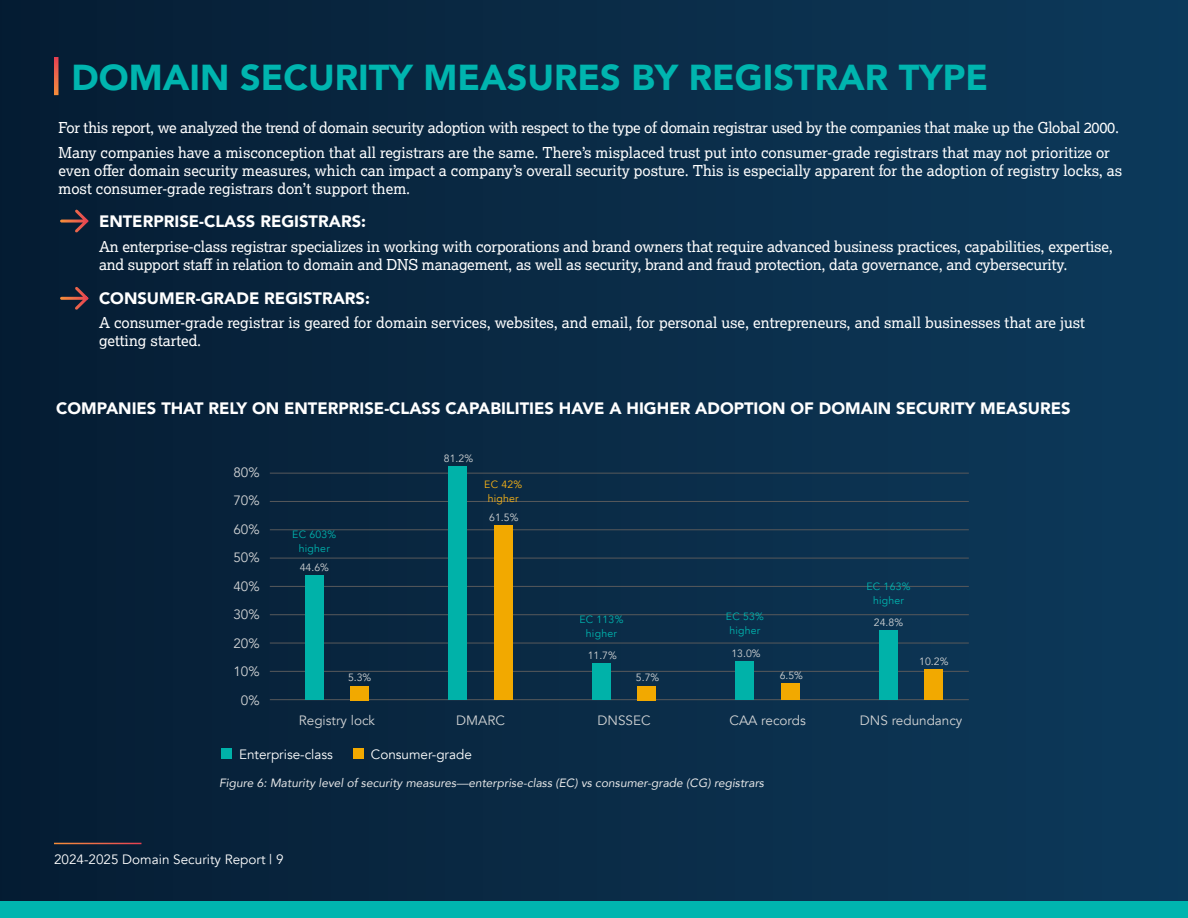
<style>
.page{position:relative;width:1188px;height:918px;background:#fff}
.page>*{position:absolute;margin:0;border:0;box-sizing:border-box;transform-origin:0 0}
.t1{font:900 36px "Avenir";color:#00b5af}
.t2{font:900 16.5px "Avenir";color:#fff}
.t3{font:15px/18px "Lexia";letter-spacing:-.01em;color:#fff}
.t4{font:13.5px/28.5px "Avenir";color:#d1d3d4;text-align:center}
.t5{font:13.5px "Avenir";color:#fff}
.t6{font:italic 12px "Avenir";color:#e6e7e8}
.t7{font:10.5px "Avenir";color:#d1d3d4}
.t8{font:10.5px/14.1px "Avenir";letter-spacing:.02em;color:#00b5af;text-align:center}
.t9{font:10.5px/14.1px "Avenir";letter-spacing:.02em;color:#fcb515;text-align:center}
</style>
<div class="page">
<div style="left:0;top:0;width:1188px;height:918px;background:linear-gradient(to right,#061c32,#0e3a5b)"></div>
<div style="left:0;top:901px;width:1188px;height:17px;background:#00b5af"></div>
<hr style="left:54px;top:843px;width:87px;height:1px;background:#fff">
<svg style="left:54px;top:57px;width:4px;height:38px"></svg>
<svg style="left:59px;top:207px;width:32px;height:28px"></svg>
<svg style="left:59px;top:284px;width:32px;height:29px"></svg>
<hr style="left:270px;top:699px;width:699px;height:1px;background:#58595b">
<hr style="left:270px;top:671px;width:699px;height:1px;background:#58595b">
<hr style="left:270px;top:643px;width:699px;height:1px;background:#58595b">
<hr style="left:270px;top:614px;width:699px;height:1px;background:#58595b">
<hr style="left:270px;top:586px;width:699px;height:1px;background:#58595b">
<hr style="left:270px;top:558px;width:699px;height:1px;background:#58595b">
<hr style="left:270px;top:529px;width:699px;height:1px;background:#58595b">
<hr style="left:270px;top:501px;width:699px;height:1px;background:#58595b">
<hr style="left:270px;top:473px;width:699px;height:1px;background:#58595b">
<div style="left:305px;top:575px;width:19px;height:125px;background:#00b2a9"></div>
<div style="left:350px;top:686px;width:19px;height:14px;background:#f2a900"></div>
<div style="left:449px;top:467px;width:18px;height:233px;background:#00b2a9"></div>
<div style="left:494px;top:526px;width:19px;height:174px;background:#f2a900"></div>
<div style="left:592px;top:663px;width:19px;height:37px;background:#00b2a9"></div>
<div style="left:637px;top:686px;width:19px;height:14px;background:#f2a900"></div>
<div style="left:736px;top:662px;width:18px;height:38px;background:#00b2a9"></div>
<div style="left:781px;top:683px;width:19px;height:17px;background:#f2a900"></div>
<div style="left:879px;top:631px;width:19px;height:69px;background:#00b2a9"></div>
<div style="left:925px;top:669px;width:18px;height:31px;background:#f2a900"></div>
<div style="left:222px;top:748px;width:10px;height:11px;background:#00b2a9"></div>
<div style="left:353px;top:748px;width:11px;height:11px;background:#f2a900"></div>
<h1 class="t1" style="left:72px;top:47px;width:918px">DOMAIN SECURITY MEASURES BY REGISTRAR TYPE</h1>
<p class="t3" style="left:58px;top:115px;width:1062px;line-height:24.8px">For this report, we analyzed the trend of domain security adoption with respect to the type of domain registrar used by the companies that make up the Global 2000.<br>Many companies have a misconception that all registrars are the same. There’s misplaced trust put into consumer-grade registrars that may not prioritize or</p>
<p class="t3" style="left:58px;top:161px;width:1065px">even offer domain security measures, which can impact a company’s overall security posture. This is especially apparent for the adoption of registry locks, as most consumer-grade registrars don’t support them.</p>
<p class="t2" style="left:99px;top:208px;width:269px">ENTERPRISE-CLASS REGISTRARS:</p>
<p class="t3" style="left:99px;top:237px;width:1016px">An enterprise-class registrar specializes in working with corporations and brand owners that require advanced business practices, capabilities, expertise, and support staff in relation to domain and DNS management, as well as security, brand and fraud protection, data governance, and cybersecurity.</p>
<p class="t2" style="left:99px;top:284px;width:272px">CONSUMER-GRADE REGISTRARS:</p>
<p class="t3" style="left:99px;top:313px;width:988px">A consumer-grade registrar is geared for domain services, websites, and email, for personal use, entrepreneurs, and small businesses that are just getting started.</p>
<p class="t2" style="left:56px;top:395px;width:1016px">COMPANIES THAT RELY ON ENTERPRISE-CLASS CAPABILITIES HAVE A HIGHER ADOPTION OF DOMAIN SECURITY MEASURES</p>
<p class="t4" style="left:233px;top:458px;width:28px">80%<br>70%<br>60%<br>50%<br>40%<br>30%<br>20%<br>10%<br>0%</p>
<p class="t8" style="left:292px;top:527px;width:46px">EC 603% higher</p>
<p class="t7" style="left:300px;top:561px;width:31px">44.6%</p>
<p class="t7" style="left:348px;top:672px;width:25px">5.3%</p>
<p class="t7" style="left:444px;top:452px;width:31px">81.2%</p>
<p class="t9" style="left:484px;top:477px;width:40px">EC 42% higher</p>
<p class="t7" style="left:489px;top:511px;width:31px">61.5%</p>
<p class="t8" style="left:579px;top:612px;width:46px">EC 113% higher</p>
<p class="t8" style="left:726px;top:609px;width:40px">EC 53% higher</p>
<p class="t7" style="left:588px;top:649px;width:31px">11.7%</p>
<p class="t7" style="left:731px;top:647px;width:31px">13.0%</p>
<p class="t7" style="left:636px;top:671px;width:25px">5.7%</p>
<p class="t7" style="left:780px;top:669px;width:25px">6.5%</p>
<p class="t8" style="left:866px;top:580px;width:46px">EC 163% higher</p>
<p class="t7" style="left:874px;top:616px;width:31px">24.8%</p>
<p class="t7" style="left:919px;top:655px;width:31px">10.2%</p>
<p class="t4" style="left:299px;top:707px;width:78px">Registry lock</p>
<p class="t4" style="left:456px;top:707px;width:50px">DMARC</p>
<p class="t4" style="left:598px;top:707px;width:55px">DNSSEC</p>
<p class="t4" style="left:730px;top:707px;width:78px">CAA records</p>
<p class="t4" style="left:860px;top:707px;width:104px">DNS redundancy</p>
<p class="t5" style="left:239px;top:746px;width:95px">Enterprise-class</p>
<p class="t5" style="left:371px;top:746px;width:103px">Consumer-grade</p>
<p class="t6" style="left:219px;top:775px;width:546px">Figure 6: Maturity level of security measures—enterprise-class (EC) vs consumer-grade (CG) registrars</p>
<p class="t5" style="left:54px;top:851px;width:231px">2024-2025 Domain Security Report | 9</p>
</div>
